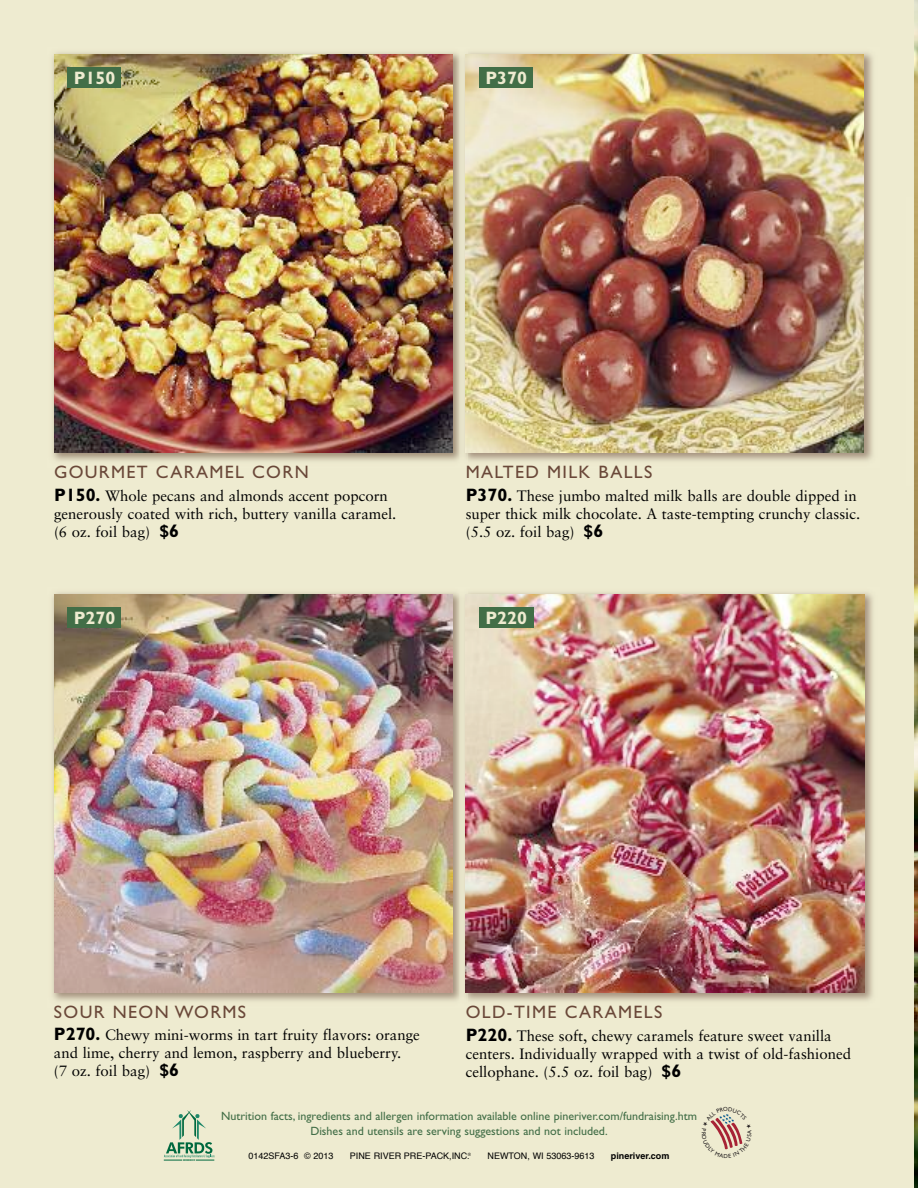
<style>
.page{position:relative;width:918px;height:1188px;background:#eeebd0}
.page>*{position:absolute;margin:0;border:0;box-sizing:border-box;transform-origin:0 0}
.t1{font:18px "Gill Sans";letter-spacing:.075em;color:#6a4839}
.t2{font:700 18px "Gill Sans";color:#eeebd0}
.t3{font:15px/18px "Sabon";color:#000}
.t4{font:12px/15px "Gill Sans";color:#426e47;text-align:center}
.t5{font:9px "Helvetica";color:#000}
.t6{font:700 9px "Helvetica";color:#000}
.t7{font:700 2.55px "Helvetica";letter-spacing:.075em;color:#00693f}
.s1{font-family:"Gill Sans";font-weight:700;font-size:18px}
</style>
<div class="page">
<img style="left:52px;top:592px;width:821px;height:409px">
<img style="left:54px;top:594px;width:398px;height:398px">
<img style="left:915px;top:0;width:3px;height:1188px">
<svg style="left:164px;top:1110px;width:51px;height:51px"></svg>
<div style="left:68px;top:608px;width:54px;height:20px;background:#426e47"></div>
<img style="left:52px;top:52px;width:821px;height:409px">
<img style="left:54px;top:54px;width:398px;height:398px">
<img style="left:466px;top:594px;width:398px;height:398px">
<div style="left:68px;top:68px;width:54px;height:20px;background:#426e47"></div>
<div style="left:479px;top:608px;width:54px;height:20px;background:#426e47"></div>
<img style="left:466px;top:54px;width:398px;height:398px">
<div style="left:479px;top:68px;width:54px;height:20px;background:#426e47"></div>
<img style="left:914px;top:197px;width:4px;height:288px">
<svg style="left:710px;top:1114px;width:33px;height:36px"></svg>
<p class="t2" style="left:74px;top:67px;width:43px">P150</p>
<p class="t2" style="left:485px;top:67px;width:43px">P370</p>
<p class="t1" style="left:54px;top:462px;width:256px">GOURMET CARAMEL CORN</p>
<p class="t3" style="left:54px;top:486px;width:344px"><span class="s1">P150.</span> Whole pecans and almonds accent popcorn generously coated with rich, buttery vanilla caramel. (6 oz. foil bag) <span class="s1">$6</span></p>
<p class="t2" style="left:74px;top:607px;width:43px">P270</p>
<p class="t1" style="left:466px;top:462px;width:188px">MALTED MILK BALLS</p>
<p class="t3" style="left:466px;top:486px;width:396px"><span class="s1">P370.</span> These jumbo malted milk balls are double dipped in super thick milk chocolate. A taste-tempting crunchy classic. (5.5 oz. foil bag) <span class="s1">$6</span></p>
<p class="t2" style="left:485px;top:607px;width:43px">P220</p>
<p class="t1" style="left:54px;top:1002px;width:194px">SOUR NEON WORMS</p>
<p class="t3" style="left:54px;top:1026px;width:368px"><span class="s1">P270.</span> Chewy mini-worms in tart fruity flavors: orange and lime, cherry and lemon, raspberry and blueberry.<br>(7 oz. foil bag) <span class="s1">$6</span></p>
<p class="t1" style="left:466px;top:1002px;width:198px">OLD-TIME CARAMELS</p>
<p class="t3" style="left:466px;top:1026px;width:387px"><span class="s1">P220.</span> These soft, chewy caramels feature sweet vanilla centers. Individually wrapped with a twist of old-fashioned cellophane. (5.5 oz. foil bag) <span class="s1">$6</span></p>
<p class="t7" style="left:183px;top:1159px;width:14px">MEMBER</p>
<p class="t4" style="left:221px;top:1109px;width:477px">Nutrition facts, ingredients and allergen information available online pineriver.com/fundraising.htm<br>Dishes and utensils are serving suggestions and not included.</p>
<p class="t5" style="left:249px;top:1152px;width:86px">0142SFA3-6 © 2013</p>
<p class="t5" style="left:350px;top:1152px;width:123px">PINE RIVER PRE-PACK,INC.<sup>®</sup></p>
<p class="t5" style="left:488px;top:1152px;width:108px">NEWTON, WI 53063-9613</p>
<p class="t6" style="left:611px;top:1150px;width:60px">pineriver.com</p>
</div>
